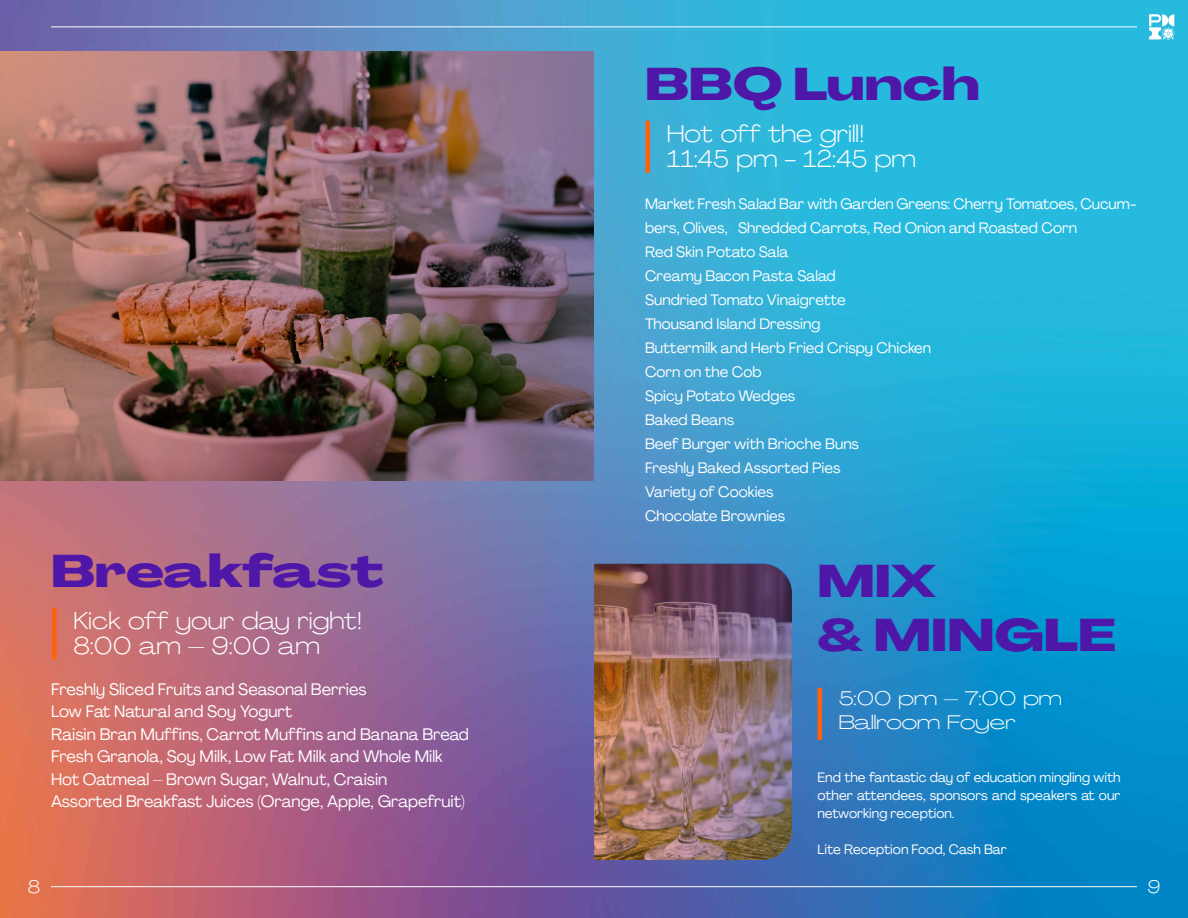
<style>
.page{position:relative;width:1188px;height:918px;background:#fff}
.page>*{position:absolute;margin:0;border:0;box-sizing:border-box;transform-origin:0 0}
.t1{font:800 45px "Agrandir Grand";color:#4f17a8}
.Name{font:300 expanded 24px "Agrandir";color:#fff}
.Subheader{font:300 19.5px "Agrandir Grand";color:#fff}
.t2{font:300 expanded 18px "Agrandir";color:#fff}
.Body{font:16.5px "Agrandir";color:#fff}
.Body-2{font:15px/24px "Agrandir";color:#fff}
.Body-3{font:13.5px/18px "Agrandir";color:#fff;text-align:justify}
</style>
<div class="page">
<img style="left:0;top:0;width:1188px;height:918px">
<div style="left:52px;top:608px;width:5px;height:52px;background:#ff610f"></div>
<hr style="left:818px;top:688px;width:4px;height:52px;background:#ff610f">
<img style="left:0;top:51px;width:594px;height:430px">
<img style="left:594px;top:564px;width:198px;height:296px">
<div style="left:645px;top:121px;width:5px;height:52px;background:#ff610f"></div>
<svg style="left:1149px;top:14px;width:25px;height:25px"></svg>
<hr style="left:51px;top:26px;width:1086px;height:1px;background:#fff">
<hr style="left:51px;top:886px;width:1086px;height:1px;background:#fff">
<p class="t1" style="left:645px;top:56px;width:336px">BBQ Lunch</p>
<p class="Name" style="left:667px;top:119px;width:199px">Hot off the grill!</p>
<p class="Name" style="left:667px;top:144px;width:251px">11:45 pm - 12:45 pm</p>
<p class="t1" style="left:51px;top:543px;width:334px">Breakfast</p>
<p class="Name" style="left:73px;top:606px;width:290px">Kick off your day right!</p>
<p class="Name" style="left:73px;top:631px;width:248px">8:00 am – 9:00 am</p>
<p class="Body" style="left:51px;top:679px;width:317px">Freshly Sliced Fruits and Seasonal Berries</p>
<p class="Body" style="left:51px;top:701px;width:243px">Low Fat Natural and Soy Yogurt</p>
<p class="Body" style="left:51px;top:724px;width:420px">Raisin Bran Muffins, Carrot Muffins and Banana Bread</p>
<p class="Body" style="left:51px;top:746px;width:393px">Fresh Granola, Soy Milk, Low Fat Milk and Whole Milk</p>
<p class="Body" style="left:51px;top:769px;width:338px">Hot Oatmeal – Brown Sugar, Walnut, Craisin</p>
<p class="Body" style="left:51px;top:791px;width:415px">Assorted Breakfast Juices (Orange, Apple, Grapefruit)</p>
<p class="Body-2" style="left:645px;top:191px;width:493px">Market Fresh Salad Bar with Garden Greens: Cherry Tomatoes, Cucum&shy;bers, Olives, Shredded Carrots, Red Onion and Roasted Corn</p>
<p class="Body-2" style="left:645px;top:239px;width:145px">Red Skin Potato Sala</p>
<p class="Body-2" style="left:645px;top:263px;width:192px">Creamy Bacon Pasta Salad</p>
<p class="Body-2" style="left:645px;top:287px;width:202px">Sundried Tomato Vinaigrette</p>
<p class="Body-2" style="left:645px;top:311px;width:177px">Thousand Island Dressing</p>
<p class="Body-2" style="left:645px;top:335px;width:288px">Buttermilk and Herb Fried Crispy Chicken</p>
<p class="Body-2" style="left:645px;top:359px;width:118px">Corn on the Cob</p>
<p class="Body-2" style="left:645px;top:383px;width:152px">Spicy Potato Wedges</p>
<p class="Body-2" style="left:645px;top:407px;width:91px">Baked Beans</p>
<p class="Body-2" style="left:645px;top:431px;width:216px">Beef Burger with Brioche Buns</p>
<p class="Body-2" style="left:645px;top:455px;width:197px">Freshly Baked Assorted Pies</p>
<p class="Body-2" style="left:645px;top:479px;width:130px">Variety of Cookies</p>
<p class="Body-2" style="left:645px;top:503px;width:142px">Chocolate Brownies</p>
<p class="t1" style="left:818px;top:553px;width:120px">MIX</p>
<p class="t1" style="left:818px;top:607px;width:300px">&amp; MINGLE</p>
<p class="Subheader" style="left:839px;top:687px;width:225px">5:00 pm – 7:00 pm</p>
<p class="Subheader" style="left:839px;top:710px;width:178px">Ballroom Foyer</p>
<p class="Body-3" style="left:818px;top:768px;width:305px">End the fantastic day of education mingling with other attendees, sponsors and speakers at our networking reception.</p>
<p class="Body-3" style="left:818px;top:840px;width:191px">Lite Reception Food, Cash Bar</p>
<p class="t2" style="left:28px;top:876px;width:14px">8</p>
<p class="t2" style="left:1148px;top:876px;width:14px">9</p>
</div>
